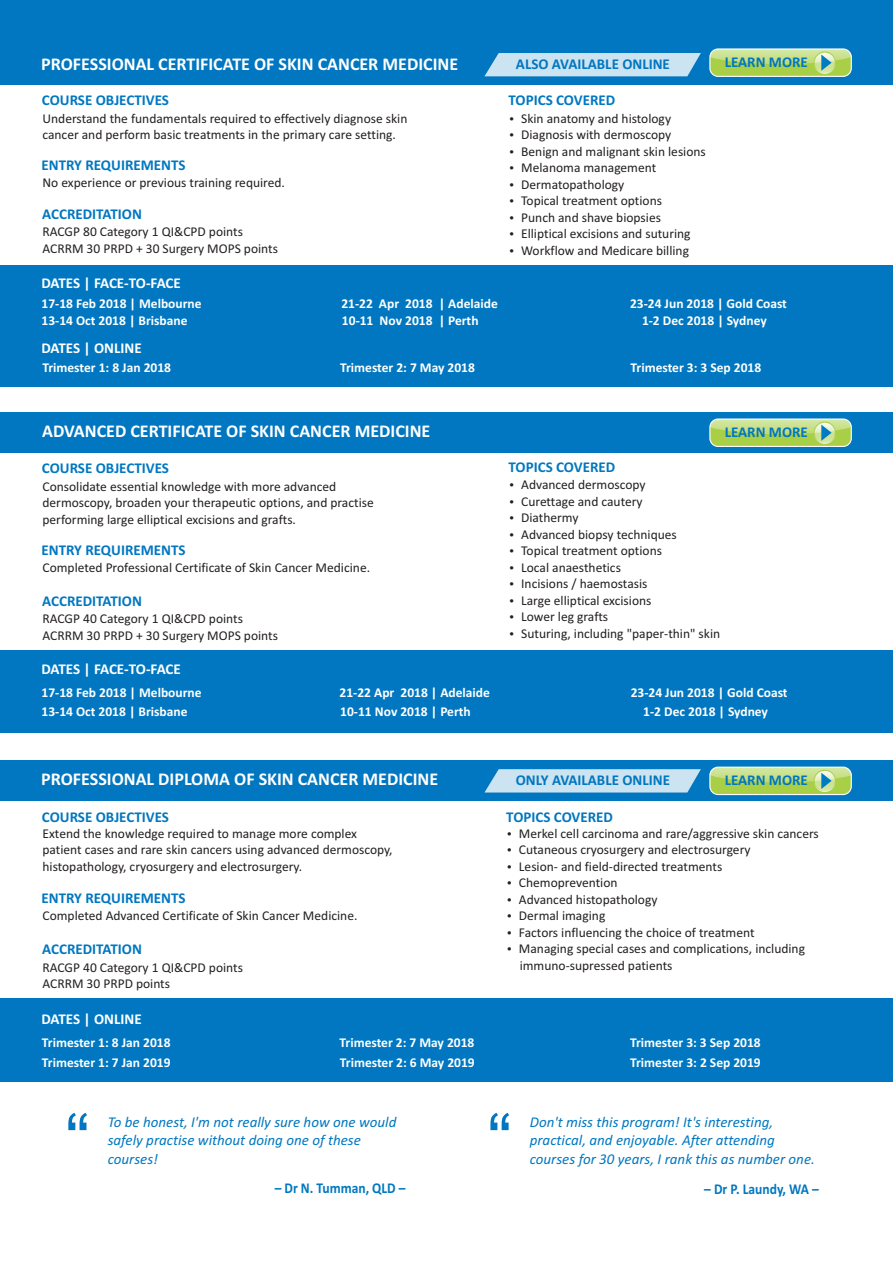
<style>
.page{position:relative;width:893px;height:1263px;background:#fff}
.page>*{position:absolute;margin:0;border:0;box-sizing:border-box;transform-origin:0 0}
.t1{font:74.1px "Arial";color:#0077c0}
.t2{font:700 18px "Calibri";color:#fff}
.t3{font:700 15px "Calibri";color:#0077c0}
.t4{font:italic 15px/18.3px "Calibri";color:#0077c0}
.t5{font:700 15px "Calibri";letter-spacing:-.01em;color:#fff}
.t6{font:700 15px "Calibri";color:#0077c0;scale:.9 1}
.t7{font:700 15px "Calibri";color:#0076c0}
.t8{font:13.5px/16.5px "Calibri";color:#231f20}
.t9{font:700 13.5px/19.4px "Calibri";color:#fff}
</style>
<div class="page">
<div style="left:0;top:265px;width:893px;height:121px;background:#0077c0"></div>
<div style="left:0;top:650px;width:893px;height:82px;background:#0077c0"></div>
<div style="left:0;top:998px;width:893px;height:84px;background:#0077c0"></div>
<div style="left:0;top:0;width:893px;height:85px;background:#0077c0"></div>
<div style="left:0;top:412px;width:893px;height:41px;background:#0077c0"></div>
<div style="left:0;top:760px;width:893px;height:41px;background:#0077c0"></div>
<svg style="left:484px;top:53px;width:217px;height:23px;background:#bedbee"></svg>
<svg style="left:485px;top:769px;width:216px;height:23px;background:#bddbee"></svg>
<div style="left:709px;top:48px;width:143px;height:29px;background:#a8cf45;border:1px solid #fff;border-radius:8px"></div>
<svg style="left:814px;top:51px;width:22px;height:23px"></svg>
<svg style="left:710px;top:49px;width:141px;height:22px"></svg>
<div style="left:709px;top:767px;width:143px;height:28px;background:#a8cf45;border:1px solid #fff;border-radius:8px"></div>
<svg style="left:814px;top:770px;width:22px;height:22px"></svg>
<svg style="left:710px;top:767px;width:141px;height:22px"></svg>
<div style="left:709px;top:418px;width:143px;height:29px;background:#a8cf45;border:1px solid #fff;border-radius:8px"></div>
<svg style="left:814px;top:422px;width:22px;height:22px"></svg>
<svg style="left:710px;top:419px;width:141px;height:22px"></svg>
<h2 class="t2" style="left:41px;top:57px;width:418px">PROFESSIONAL CERTIFICATE OF SKIN CANCER MEDICINE</h2>
<p class="t3" style="left:42px;top:94px;width:129px">COURSE OBJECTIVES</p>
<p class="t8" style="left:42px;top:111px;width:366px">Understand the fundamentals required to effectively diagnose skin cancer and perform basic treatments in the primary care setting.</p>
<p class="t3" style="left:41px;top:159px;width:146px">ENTRY REQUIREMENTS</p>
<p class="t8" style="left:42px;top:176px;width:244px">No experience or previous training required.</p>
<p class="t3" style="left:42px;top:208px;width:101px">ACCREDITATION</p>
<p class="t8" style="left:42px;top:224px;width:237px">RACGP 80 Category 1 QI&amp;CPD points<br>ACRRM 30 PRPD + 30 Surgery MOPS points</p>
<p class="t5" style="left:41px;top:277px;width:141px">DATES | FACE-TO-FACE</p>
<p class="t9" style="left:42px;top:294px;width:162px">17-18 Feb 2018 | Melbourne</p>
<p class="t9" style="left:42px;top:312px;width:148px">13-14 Oct 2018 | Brisbane</p>
<p class="t9" style="left:42px;top:359px;width:130px">Trimester 1: 8 Jan 2018</p>
<p class="t5" style="left:41px;top:342px;width:102px">DATES | ONLINE</p>
<p class="t9" style="left:341px;top:294px;width:158px">21-22 Apr 2018 | Adelaide</p>
<p class="t9" style="left:342px;top:312px;width:138px">10-11 Nov 2018 | Perth</p>
<p class="t9" style="left:340px;top:358px;width:136px">Trimester 2: 7 May 2018</p>
<p class="t3" style="left:516px;top:58px;width:156px">ALSO AVAILABLE ONLINE</p>
<p class="t3" style="left:509px;top:94px;width:108px">TOPICS COVERED</p>
<p class="t8" style="left:521px;top:111px;width:186px">Skin anatomy and histology<br>Diagnosis with dermoscopy<br>Benign and malignant skin lesions<br>Melanoma management<br>Dermatopathology<br>Topical treatment options<br>Punch and shave biopsies<br>Elliptical excisions and suturing<br>Workflow and Medicare billing</p>
<p class="t7" style="left:725px;top:56px;width:85px">LEARN MORE</p>
<p class="t9" style="left:630px;top:294px;width:158px">23-24 Jun 2018 | Gold Coast</p>
<p class="t9" style="left:642px;top:312px;width:126px">1-2 Dec 2018 | Sydney</p>
<p class="t9" style="left:631px;top:358px;width:132px">Trimester 3: 3 Sep 2018</p>
<h2 class="t2" style="left:42px;top:424px;width:390px">ADVANCED CERTIFICATE OF SKIN CANCER MEDICINE</h2>
<p class="t3" style="left:42px;top:462px;width:129px">COURSE OBJECTIVES</p>
<p class="t8" style="left:42px;top:479px;width:333px">Consolidate essential knowledge with more advanced dermoscopy, broaden your therapeutic options, and practise performing large elliptical excisions and grafts.</p>
<p class="t3" style="left:41px;top:544px;width:146px">ENTRY REQUIREMENTS</p>
<p class="t8" style="left:42px;top:561px;width:329px">Completed Professional Certificate of Skin Cancer Medicine.</p>
<p class="t3" style="left:42px;top:595px;width:101px">ACCREDITATION</p>
<p class="t8" style="left:42px;top:612px;width:237px">RACGP 40 Category 1 QI&amp;CPD points<br>ACRRM 30 PRPD + 30 Surgery MOPS points</p>
<p class="t7" style="left:725px;top:426px;width:85px">LEARN MORE</p>
<p class="t3" style="left:509px;top:461px;width:108px">TOPICS COVERED</p>
<p class="t8" style="left:521px;top:478px;width:201px">Advanced dermoscopy<br>Curettage and cautery<br>Diathermy<br>Advanced biopsy techniques<br>Topical treatment options<br>Local anaesthetics<br>Incisions / haemostasis<br>Large elliptical excisions<br>Lower leg grafts<br>Suturing, including "paper-thin" skin</p>
<p class="t5" style="left:41px;top:663px;width:141px">DATES | FACE-TO-FACE</p>
<p class="t9" style="left:42px;top:684px;width:162px">17-18 Feb 2018 | Melbourne<br>13-14 Oct 2018 | Brisbane</p>
<p class="t9" style="left:631px;top:684px;width:158px;text-align:center">23-24 Jun 2018 | Gold Coast<br>1-2 Dec 2018 | Sydney</p>
<p class="t9" style="left:340px;top:684px;width:152px">21-22 Apr 2018 | Adelaide<br>10-11 Nov 2018 | Perth</p>
<h2 class="t2" style="left:41px;top:772px;width:398px">PROFESSIONAL DIPLOMA OF SKIN CANCER MEDICINE</h2>
<p class="t3" style="left:516px;top:774px;width:156px">ONLY AVAILABLE ONLINE</p>
<p class="t7" style="left:725px;top:774px;width:85px">LEARN MORE</p>
<p class="t3" style="left:42px;top:810px;width:129px">COURSE OBJECTIVES</p>
<p class="t8" style="left:42px;top:826px;width:352px">Extend the knowledge required to manage more complex patient cases and rare skin cancers using advanced dermoscopy, histopathology, cryosurgery and electrosurgery.</p>
<p class="t3" style="left:41px;top:891px;width:146px">ENTRY REQUIREMENTS</p>
<p class="t8" style="left:42px;top:908px;width:316px">Completed Advanced Certificate of Skin Cancer Medicine.</p>
<p class="t3" style="left:42px;top:943px;width:101px">ACCREDITATION</p>
<p class="t8" style="left:42px;top:960px;width:202px">RACGP 40 Category 1 QI&amp;CPD points<br>ACRRM 30 PRPD points</p>
<p class="t3" style="left:506px;top:810px;width:108px">TOPICS COVERED</p>
<p class="t8" style="left:519px;top:826px;width:301px">Merkel cell carcinoma and rare/aggressive skin cancers Cutaneous cryosurgery and electrosurgery<br>Lesion- and field-directed treatments Chemoprevention<br>Advanced histopathology<br>Dermal imaging<br>Factors influencing the choice of treatment<br>Managing special cases and complications, including immuno-supressed patients</p>
<p class="t5" style="left:41px;top:1013px;width:102px">DATES | ONLINE</p>
<p class="t9" style="left:42px;top:1053px;width:130px">Trimester 1: 7 Jan 2019</p>
<p class="t9" style="left:42px;top:1034px;width:130px">Trimester 1: 8 Jan 2018</p>
<p class="t9" style="left:340px;top:1034px;width:136px">Trimester 2: 7 May 2018</p>
<p class="t9" style="left:340px;top:1053px;width:136px">Trimester 2: 6 May 2019</p>
<p class="t9" style="left:630px;top:1034px;width:132px">Trimester 3: 3 Sep 2018</p>
<p class="t9" style="left:630px;top:1053px;width:132px">Trimester 3: 2 Sep 2019</p>
<h1 class="t1" style="left:65px;top:1113px;width:26px">“</h1>
<p class="t4" style="left:108px;top:1114px;width:290px">To be honest, I'm not really sure how one would safely practise without doing one of these</p>
<p class="t4" style="left:108px;top:1151px;width:52px">courses!</p>
<p class="t6" style="left:275px;top:1182px;width:147px">– Dr N. Tumman, QLD –</p>
<h1 class="t1" style="left:487px;top:1113px;width:26px">“</h1>
<p class="t4" style="left:530px;top:1114px;width:246px">Don't miss this program! It's interesting, practical, and enjoyable. After attending</p>
<p class="t4" style="left:530px;top:1151px;width:287px">courses for 30 years, I rank this as number one.</p>
<p class="t6" style="left:704px;top:1182px;width:129px">– Dr P. Laundy, WA –</p>
</div>
